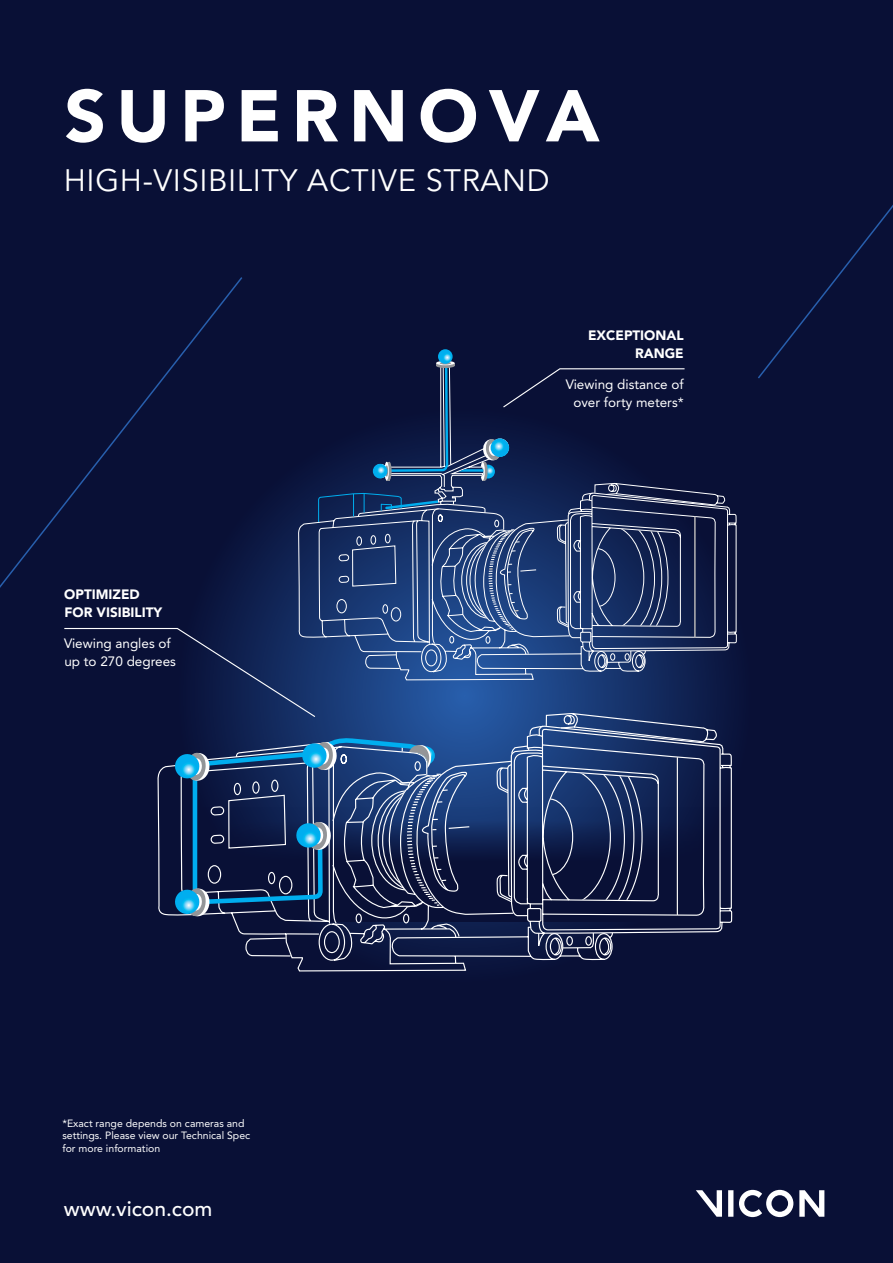
<style>
.page{position:relative;width:893px;height:1263px;background:#091036}
.page>*{position:absolute;margin:0;border:0;box-sizing:border-box;transform-origin:0 0}
.t1{font:900 72.45px "Avenir LT Pro";letter-spacing:.14em;color:#fff}
.t2{font:30.75px "Avenir LT Pro";letter-spacing:.02em;color:#fff}
.t3{font:500 21px "Avenir LT Pro";color:#fff}
.t4{font:13.5px/18px "Avenir LT Pro";color:#fff;text-align:center}
.t5{font:900 13.5px/18px "Avenir LT Pro";color:#fff;text-align:right}
.t6{font:10.5px/12.6px "Avenir LT Pro";color:#fff}
</style>
<div class="page">
<svg style="left:758px;top:205px;width:135px;height:174px"></svg>
<svg style="left:696px;top:1190px;width:128px;height:27px"></svg>
<svg style="left:232px;top:917px;width:110px;height:55px"></svg>
<svg style="left:342px;top:917px;width:391px;height:55px"></svg>
<svg style="left:63px;top:319px;width:674px;height:598px"></svg>
<h1 class="t1" style="left:64px;top:72px;width:537px">SUPERNOVA</h1>
<h2 class="t2" style="left:64px;top:162px;width:487px">HIGH-VISIBILITY ACTIVE STRAND</h2>
<p class="t5" style="left:64px;top:585px;width:99px;text-align:left">OPTIMIZED<br>FOR VISIBILITY</p>
<p class="t4" style="left:64px;top:634px;width:113px;text-align:left">Viewing angles of up to 270 degrees</p>
<p class="t6" style="left:62px;top:1117px;width:189px">*Exact range depends on cameras and settings. Please view our Technical Spec for more information</p>
<h3 class="t3" style="left:64px;top:1196px;width:150px">www.vicon.com</h3>
<p class="t5" style="left:588px;top:326px;width:97px">EXCEPTIONAL<br>RANGE</p>
<p class="t4" style="left:566px;top:375px;width:120px">Viewing distance of over forty meters*</p>
</div>
